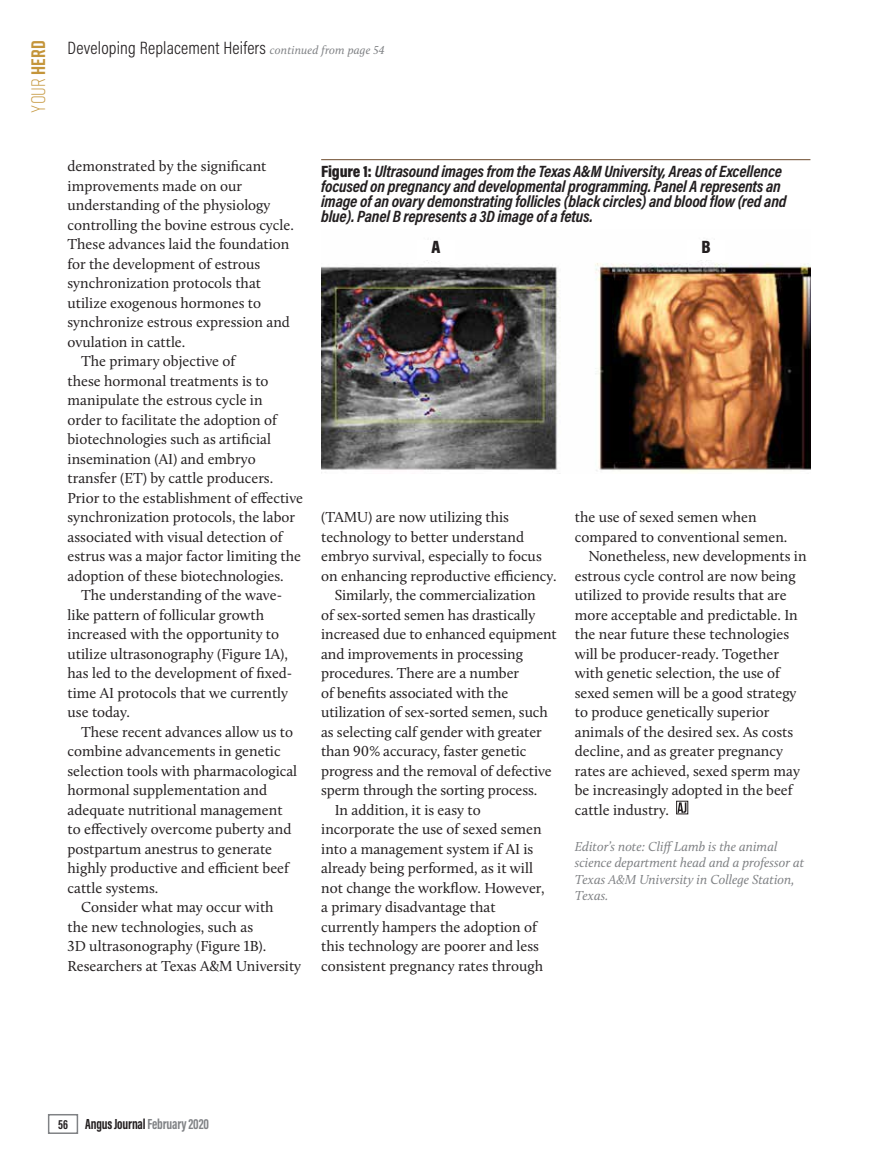
<style>
.page{position:relative;width:878px;height:1168px;background:#fff}
.page>*{position:absolute;margin:0;border:0;box-sizing:border-box;transform-origin:0 0}
.t1{font:300 19.5px "Rift";color:#c4953a}
.Continued_From_line{font:300 18px "Acumin Pro Cond";letter-spacing:.01em;color:#231f20}
.Ad_Index{font:900 18px "Acumin Pro Cond";color:#231f20}
.Table_Headline{font:italic 700 16.5px/15px "Acumin Pro Cond";letter-spacing:-.01em;color:#231f20}
.Body_Text{font:15px/19.5px "Calluna";color:#231f20}
.t2{font:700 15px "Acumin Pro Extra Cond";letter-spacing:-.01em;color:#231f20}
.Editor_s_Note{font:italic 13.5px/16.5px "Calluna";color:#808285}
.s1{font-weight:700}
.s2{font-family:"Calluna";font-weight:400;font-style:italic;font-size:12px;color:#808285}
.s3{font-weight:900;font-style:normal}
.s4{font-size:13.5px}
.s5{color:#808285}
</style>
<div class="page">
<div style="left:676px;top:801px;width:12px;height:13px;border:1px solid #231f20"></div>
<svg style="left:677px;top:802px;width:9px;height:11px"></svg>
<hr style="left:321px;top:159px;width:489px;height:1px;background:#6d4b2c">
<img style="left:321px;top:239px;width:489px;height:234px">
<div style="left:417px;top:240px;width:37px;height:20px;background:#fff"></div>
<div style="left:687px;top:240px;width:37px;height:20px;background:#fff"></div>
<div style="left:48px;top:1114px;width:30px;height:20px;border:2px solid #808285"></div>
<h1 class="t1" style="left:25px;top:113px;width:74px;rotate:-90deg">Your <span class="s1">Herd</span></h1>
<p class="Continued_From_line" style="left:68px;top:36px;width:318px">Developing Replacement Heifers <span class="s2">continued from page 54</span></p>
<p class="Body_Text" style="left:68px;top:156px;width:228px">demonstrated by the significant improvements made on our understanding of the physiology controlling the bovine estrous cycle.<br>These advances laid the foundation for the development of estrous synchronization protocols that utilize exogenous hormones to synchronize estrous expression and ovulation in cattle.</p>
<p class="Body_Text" style="left:68px;top:351px;width:237px;text-indent:14px">The primary objective of<br>these hormonal treatments is to manipulate the estrous cycle in<br>order to facilitate the adoption of biotechnologies such as artificial insemination (AI) and embryo transfer (ET) by cattle producers.<br>Prior to the establishment of effective synchronization protocols, the labor associated with visual detection of estrus was a major factor limiting the adoption of these biotechnologies.</p>
<p class="Body_Text" style="left:68px;top:585px;width:226px;text-indent:14px">The understanding of the wave&shy;like pattern of follicular growth increased with the opportunity to utilize ultrasonography (Figure 1A), has led to the development of fixed&shy;time AI protocols that we currently use today.</p>
<p class="Body_Text" style="left:68px;top:722px;width:231px;text-indent:14px">These recent advances allow us to combine advancements in genetic selection tools with pharmacological hormonal supplementation and adequate nutritional management to effectively overcome puberty and postpartum anestrus to generate highly productive and efficient beef cattle systems.</p>
<p class="Body_Text" style="left:68px;top:897px;width:235px;text-indent:14px">Consider what may occur with<br>the new technologies, such as<br>3D ultrasonography (Figure 1B).<br>Researchers at Texas A&amp;M University</p>
<p class="Table_Headline" style="left:321px;top:163px;width:467px"><span class="s3">Figure 1:</span> Ultrasound images from the Texas A&amp;M University, Areas of Excellence focused on pregnancy and developmental programming. Panel A represents an image of an ovary demonstrating follicles (black circles) and blood flow (red and blue). Panel B represents a 3D image of a fetus.</p>
<p class="Ad_Index" style="left:431px;top:235px;width:10px">A</p>
<p class="Ad_Index" style="left:701px;top:235px;width:11px">B</p>
<p class="Body_Text" style="left:321px;top:507px;width:237px">(TAMU) are now utilizing this technology to better understand embryo survival, especially to focus on enhancing reproductive efficiency.</p>
<p class="Body_Text" style="left:321px;top:585px;width:237px;text-indent:14px">Similarly, the commercialization<br>of sex-sorted semen has drastically increased due to enhanced equipment and improvements in processing procedures. There are a number<br>of benefits associated with the utilization of sex-sorted semen, such as selecting calf gender with greater than 90% accuracy, faster genetic progress and the removal of defective sperm through the sorting process.</p>
<p class="Body_Text" style="left:321px;top:800px;width:225px;text-indent:14px">In addition, it is easy to incorporate the use of sexed semen into a management system if AI is already being performed, as it will not change the workflow. However, a primary disadvantage that currently hampers the adoption of this technology are poorer and less consistent pregnancy rates through</p>
<p class="Body_Text" style="left:574px;top:507px;width:214px">the use of sexed semen when compared to conventional semen.</p>
<p class="Body_Text" style="left:574px;top:546px;width:233px;text-indent:14px">Nonetheless, new developments in estrous cycle control are now being utilized to provide results that are more acceptable and predictable. In the near future these technologies will be producer-ready. Together with genetic selection, the use of sexed semen will be a good strategy to produce genetically superior animals of the desired sex. As costs decline, and as greater pregnancy rates are achieved, sexed sperm may be increasingly adopted in the beef cattle industry.</p>
<p class="Editor_s_Note" style="left:574px;top:838px;width:231px">Editor’s note: Cliff Lamb is the animal science department head and a professor at<br>Texas A&amp;M University in College Station,<br>Texas.</p>
<p class="t2" style="left:58px;top:1115px;width:152px"><span class="s4">56</span> Angus Journal <span class="s5">February 2020</span></p>
</div>
